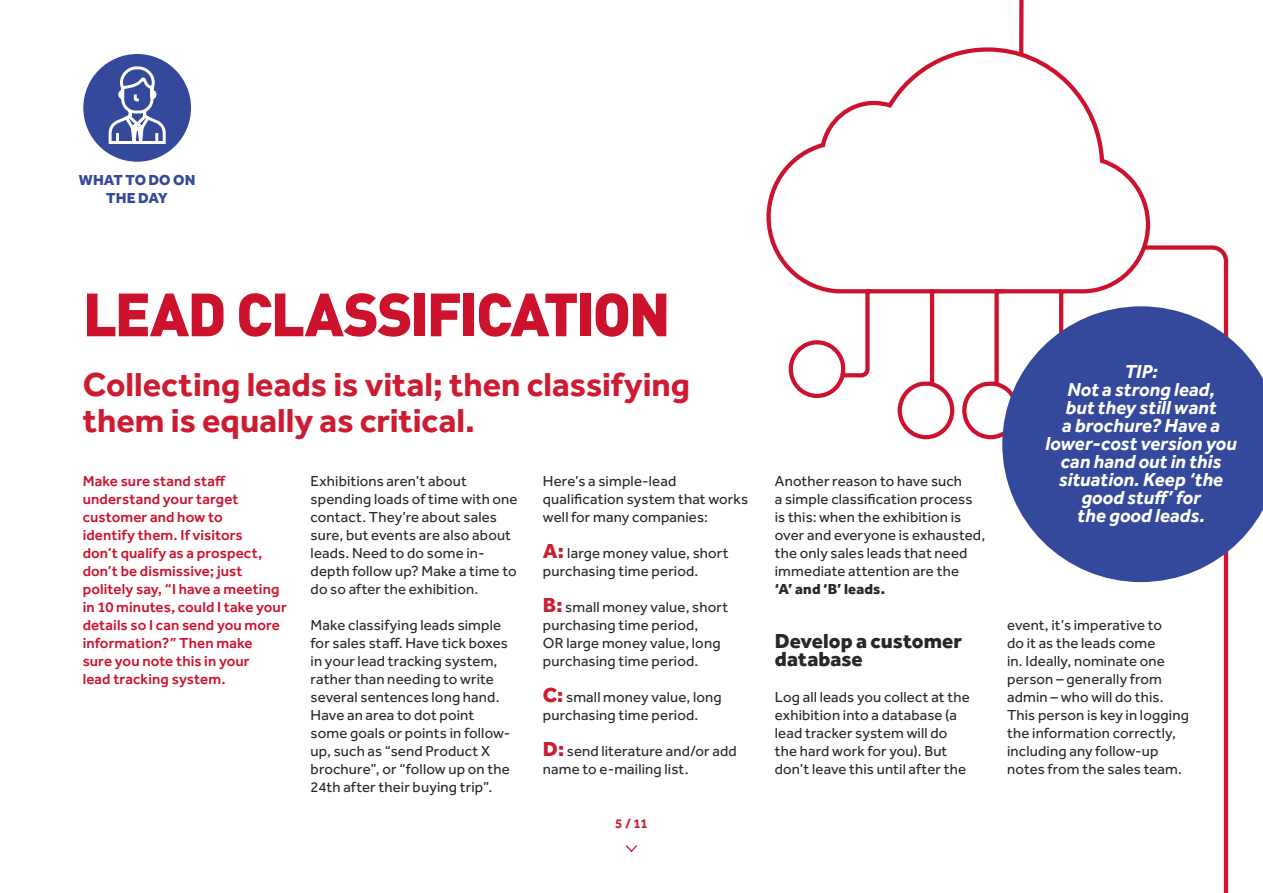
<style>
.page{position:relative;width:1263px;height:893px;background:#fff}
.page>*{position:absolute;margin:0;border:0;box-sizing:border-box;transform-origin:0 0}
.t1{font:900 60px "DIN";letter-spacing:-.04em;color:#cd122d}
.t2{font:700 34.35px/36px "Effra";color:#cd1c32}
.t3{font:800 21px/18px "Effra";letter-spacing:.005em;color:#292829}
.t4{font:italic 700 19.5px/18px "Effra";color:#fff;text-align:center}
.t5{font:15px/18px "Effra";letter-spacing:.01em;color:#292829}
.t6{font:500 15px/18px "Effra";letter-spacing:.01em;color:#cd122d}
.t7{font:800 15px/18px "Effra";letter-spacing:.005em;color:#34499b;text-align:center}
.t8{font:800 15px "Effra";letter-spacing:.01em;color:#292829}
.t9{font:700 13.5px "Effra";color:#cd1c32}
.s1{font-weight:800;font-size:21px;color:#cd1c32}
</style>
<div class="page">
<svg style="left:1139px;top:245px;width:90px;height:648px"></svg>
<svg style="left:1019px;top:0;width:5px;height:45px"></svg>
<svg style="left:626px;top:845px;width:11px;height:8px"></svg>
<div style="left:83px;top:54px;width:108px;height:108px;background:#34499b;border-radius:50%"></div>
<svg style="left:108px;top:66px;width:58px;height:78px"></svg>
<svg style="left:766px;top:45px;width:386px;height:261px"></svg>
<svg style="left:786px;top:287px;width:279px;height:153px"></svg>
<svg style="left:1002px;top:306px;width:261px;height:276px;fill:#34499b"></svg>
<p class="t7" style="left:79px;top:170px;width:118px">WHAT TO DO ON<br>THE DAY</p>
<h1 class="t1" style="left:83px;top:274px;width:589px">LEAD CLASSIFICATION</h1>
<h2 class="t2" style="left:83px;top:366px;width:609px">Collecting leads is vital; then classifying them is equally as critical.</h2>
<p class="t6" style="left:83px;top:472px;width:206px">Make sure stand staff understand your target customer and how to<br>identify them. If visitors<br>don’t qualify as a prospect, don’t be dismissive; just politely say, “I have a meeting in 10 minutes, could I take your details so I can send you more information?” Then make<br>sure you note this in your<br>lead tracking system.</p>
<p class="t5" style="left:543px;top:472px;width:207px">Here’s a simple-lead qualification system that works well for many companies:</p>
<p class="t5" style="left:311px;top:472px;width:209px">Exhibitions aren’t about spending loads of time with one contact. They’re about sales sure, but events are also about leads. Need to do some in&shy;depth follow up? Make a time to do so after the exhibition.</p>
<p class="t5" style="left:311px;top:616px;width:201px">Make classifying leads simple for sales staff. Have tick boxes in your lead tracking system, rather than needing to write several sentences long hand.<br>Have an area to dot point some goals or points in follow&shy;up, such as “send Product X brochure”, or “follow up on the<br>24th after their buying trip”.</p>
<p class="t5" style="left:543px;top:544px;width:187px"><span class="s1">A:</span> large money value, short purchasing time period.</p>
<p class="t5" style="left:543px;top:598px;width:187px"><span class="s1">B:</span> small money value, short purchasing time period,<br>OR large money value, long purchasing time period.</p>
<p class="t5" style="left:543px;top:688px;width:180px"><span class="s1">C:</span> small money value, long purchasing time period.</p>
<p class="t5" style="left:543px;top:742px;width:195px"><span class="s1">D:</span> send literature and/or add name to e-mailing list.</p>
<p class="t9" style="left:615px;top:815px;width:34px">5 / 11</p>
<p class="t5" style="left:775px;top:472px;width:212px">Another reason to have such<br>a simple classification process is this: when the exhibition is over and everyone is exhausted, the only sales leads that need immediate attention are the</p>
<p class="t8" style="left:775px;top:580px;width:112px">‘A’ and ‘B’ leads.</p>
<h3 class="t3" style="left:775px;top:631px;width:189px">Develop a customer database</h3>
<p class="t5" style="left:775px;top:688px;width:196px">Log all leads you collect at the exhibition into a database (a lead tracker system will do the hard work for you). But don’t leave this until after the</p>
<h3 class="t4" style="left:1045px;top:362px;width:193px">TIP:<br>Not a strong lead,<br>but they still want<br>a brochure? Have a lower-cost version you can hand out in this situation. Keep ‘the good stuff’ for<br>the good leads.</h3>
<p class="t5" style="left:1007px;top:616px;width:183px">event, it’s imperative to<br>do it as the leads come<br>in. Ideally, nominate one person – generally from admin – who will do this.<br>This person is key in logging the information correctly, including any follow-up notes from the sales team.</p>
</div>
